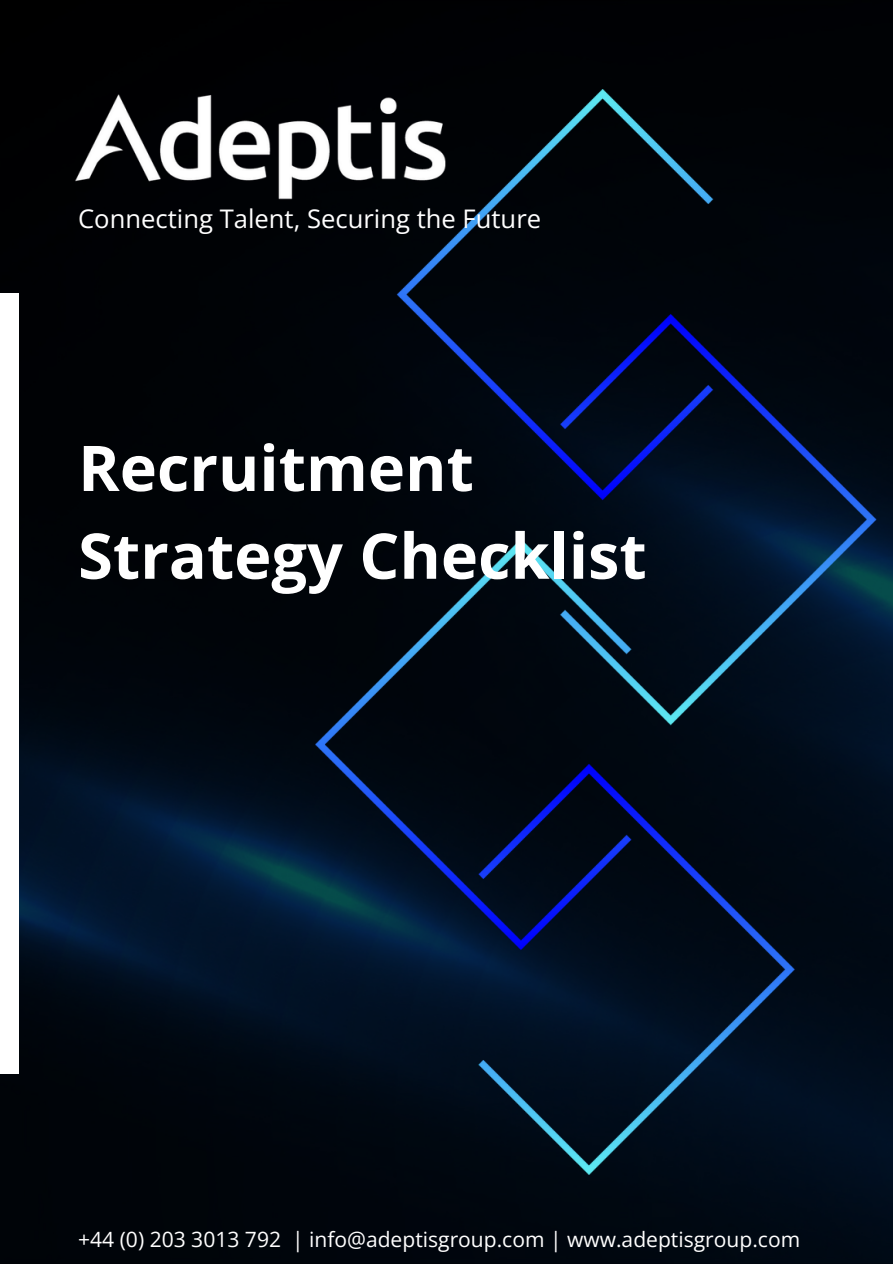
<style>
.page{position:relative;width:893px;height:1264px;background:#fff}
.page>*{position:absolute;margin:0;border:0;box-sizing:border-box;transform-origin:0 0}
.t1{font:700 63px/87.8px "Open Sans";color:#fff}
.t2{font:25.65px "Open Sans";color:#fff}
.t3{font:21px "Open Sans";color:#fff}
</style>
<div class="page">
<img style="left:0;top:0;width:892px;height:1263px">
<img style="left:315px;top:89px;width:561px;height:1085px">
<div style="left:0;top:293px;width:19px;height:781px;background:#fff"></div>
<img style="left:0;top:0;width:552px;height:365px">
<p class="t2" style="left:78px;top:201px;width:464px">Connecting Talent, Securing the Future</p>
<p class="t1" style="left:78px;top:422px;width:570px">Recruitment<br>Strategy Checklist</p>
<p class="t3" style="left:78px;top:1224px;width:723px">+44 (0) 203 3013 792 | info@adeptisgroup.com | www.adeptisgroup.com</p>
</div>
